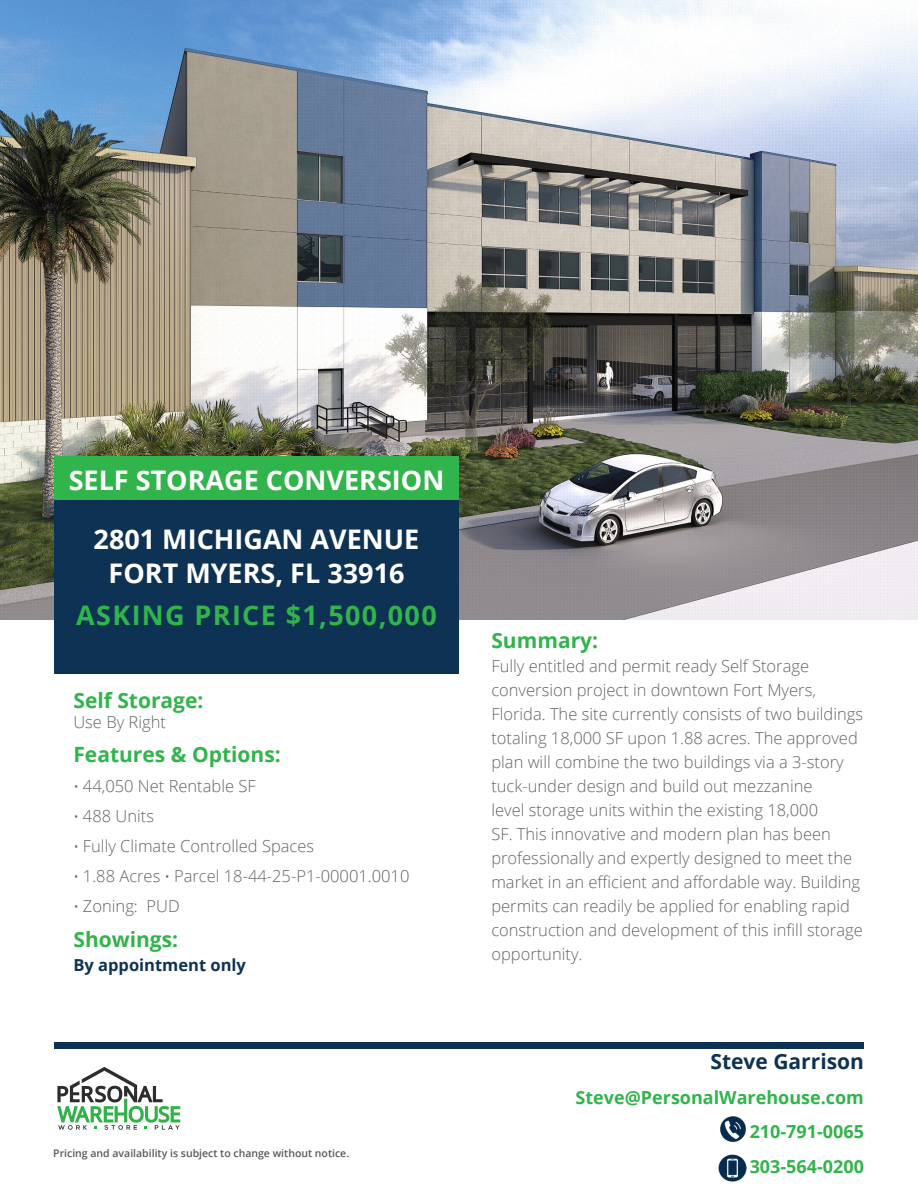
<style>
.page{position:relative;width:918px;height:1188px;background:#fff}
.page>*{position:absolute;margin:0;border:0;box-sizing:border-box;transform-origin:0 0}
.t1{font:700 27px "Open Sans";color:#fff}
.t2{font:700 27px "Open Sans";letter-spacing:.05em;color:#31b44b}
.t3{font:700 21px "Open Sans";color:#31b44b}
.t4{font:700 21px "Open Sans";color:#0e3253}
.t5{font:700 18px "Open Sans";color:#31b44b}
.t6{font:300 16.5px/24px "Open Sans";color:#636366}
.t7{font:700 16.5px "Open Sans";color:#0e3253}
.t8{font:600 10.5px "Open Sans";color:#57585a}
.s1{font-size:15px}
</style>
<div class="page">
<img style="left:0;top:0;width:918px;height:620px">
<div style="left:54px;top:500px;width:405px;height:174px;background:#0e3253"></div>
<div style="left:54px;top:456px;width:405px;height:44px;background:#31b44b"></div>
<div style="left:54px;top:1043px;width:810px;height:6px;background:#0e3253"></div>
<svg style="left:57px;top:1067px;width:123px;height:63px"></svg>
<img style="left:719px;top:1154px;width:27px;height:28px">
<img style="left:720px;top:1116px;width:26px;height:26px">
<p class="t1" style="left:69px;top:461px;width:377px">SELF STORAGE CONVERSION</p>
<p class="t1" style="left:94px;top:520px;width:327px">2801 MICHIGAN AVENUE</p>
<p class="t1" style="left:109px;top:555px;width:297px">FORT MYERS, FL 33916</p>
<p class="t2" style="left:76px;top:597px;width:362px">ASKING PRICE $1,500,000</p>
<p class="t3" style="left:73px;top:686px;width:132px">Self Storage:</p>
<p class="t6" style="left:73px;top:709px;width:94px">Use By Right</p>
<p class="t3" style="left:73px;top:740px;width:209px">Features &amp; Options:</p>
<p class="t6" style="left:73px;top:774px;width:184px"><span class="s1">•</span> 44,050 Net Rentable SF</p>
<p class="t6" style="left:73px;top:804px;width:82px"><span class="s1">•</span> 488 Units</p>
<p class="t6" style="left:73px;top:834px;width:242px"><span class="s1">•</span> Fully Climate Controlled Spaces</p>
<p class="t6" style="left:73px;top:864px;width:338px"><span class="s1">•</span> 1.88 Acres <span class="s1">•</span> Parcel 18-44-25-P1-00001.0010</p>
<p class="t6" style="left:73px;top:894px;width:108px"><span class="s1">•</span> Zoning: PUD</p>
<p class="t3" style="left:73px;top:924px;width:106px">Showings:</p>
<p class="t7" style="left:73px;top:953px;width:174px">By appointment only</p>
<p class="t8" style="left:53px;top:1146px;width:298px">Pricing and availability is subject to change without notice.</p>
<p class="t3" style="left:491px;top:625px;width:108px">Summary:</p>
<p class="t6" style="left:491px;top:653px;width:373px">Fully entitled and permit ready Self Storage conversion project in downtown Fort Myers, Florida. The site currently consists of two buildings totaling 18,000 SF upon 1.88 acres. The approved plan will combine the two buildings via a 3-story tuck-under design and build out mezzanine<br>level storage units within the existing 18,000<br>SF. This innovative and modern plan has been professionally and expertly designed to meet the market in an efficient and affordable way. Building permits can readily be applied for enabling rapid construction and development of this infill storage opportunity.</p>
<p class="t4" style="left:710px;top:1047px;width:155px">Steve Garrison</p>
<p class="t5" style="left:576px;top:1085px;width:290px">Steve@PersonalWarehouse.com</p>
<p class="t5" style="left:750px;top:1119px;width:116px">210-791-0065</p>
<p class="t5" style="left:750px;top:1154px;width:116px">303-564-0200</p>
</div>
